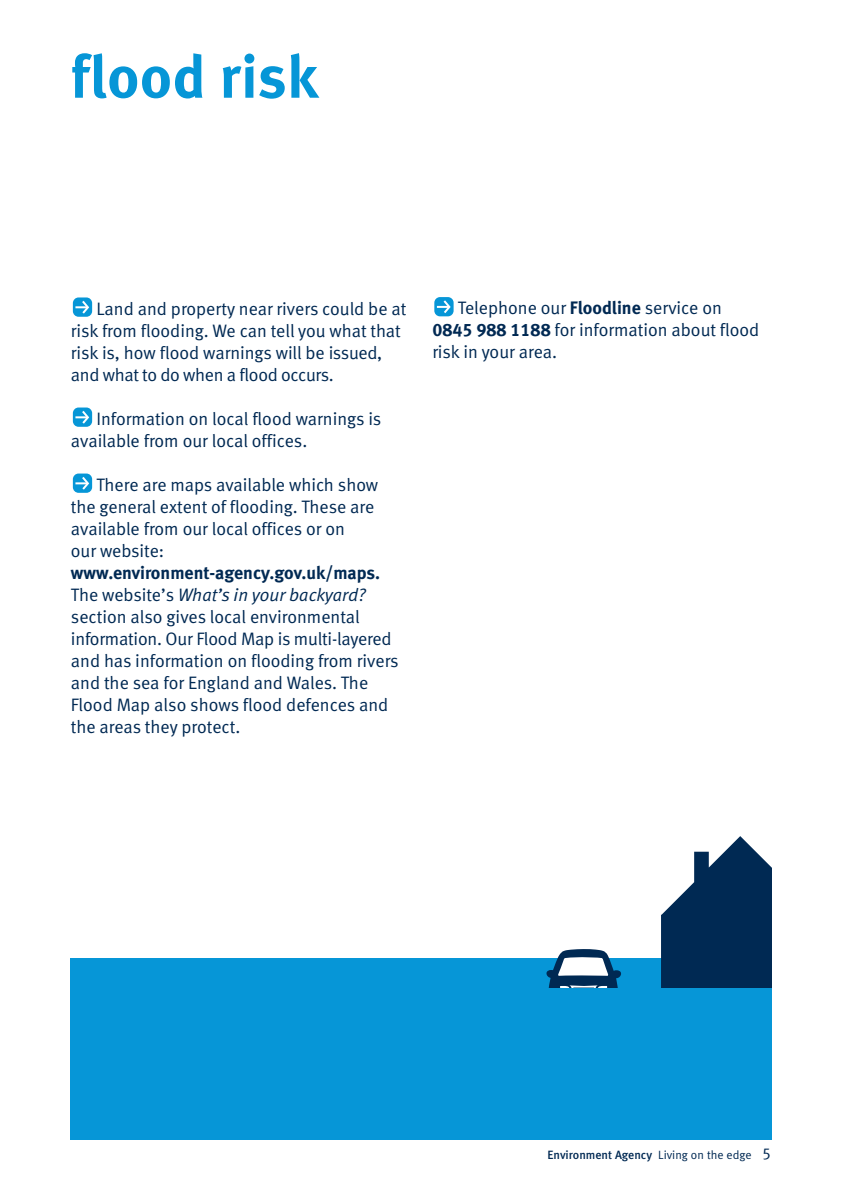
<style>
.page{position:relative;width:842px;height:1191px;background:#fff}
.page>*{position:absolute;margin:0;border:0;box-sizing:border-box;transform-origin:0 0}
.t1{font:700 60px "EA Meta";letter-spacing:.01em;color:#0696d7}
.t2{font:18px/22px "EA Meta Normal";color:#002953}
.t3{font:700 18px "EA Meta";color:#002953}
.t4{font:500 12px "EA Meta";color:#002953}
.s1{font-style:italic}
.s2{font-family:"EA Meta";font-weight:700}
.s3{font-family:"EA Meta Normal";font-weight:400}
.s4{font-family:"EA Meta Normal";font-weight:400;font-size:16px}
</style>
<div class="page">
<div style="left:73px;top:473px;width:19px;height:20px;background:#0696d7;border-radius:6px"></div>
<svg style="left:75px;top:474px;width:16px;height:18px"></svg>
<div style="left:73px;top:407px;width:19px;height:20px;background:#0696d7;border-radius:6px"></div>
<svg style="left:75px;top:408px;width:16px;height:18px"></svg>
<div style="left:73px;top:297px;width:19px;height:20px;background:#0696d7;border-radius:6px"></div>
<svg style="left:75px;top:298px;width:16px;height:18px"></svg>
<svg style="left:434px;top:297px;width:20px;height:19px"></svg>
<svg style="left:437px;top:298px;width:15px;height:17px"></svg>
<div style="left:71px;top:958px;width:700px;height:171px;background:#0696d7"></div>
<svg style="left:661px;top:836px;width:110px;height:152px"></svg>
<svg style="left:548px;top:949px;width:73px;height:39px"></svg>
<div style="left:612px;top:971px;width:8px;height:6px;background:#002953;border-radius:50%"></div>
<div style="left:611px;top:970px;width:10px;height:8px;border:2px solid #002953;border-radius:50%"></div>
<div style="left:547px;top:971px;width:8px;height:6px;background:#002953;border-radius:50%"></div>
<div style="left:546px;top:970px;width:10px;height:8px;border:2px solid #002953;border-radius:50%"></div>
<hr style="left:573px;top:987px;width:22px;height:3px;background:#002953">
<div style="left:71px;top:988px;width:700px;height:152px;background:#0696d7"></div>
<h1 class="t1" style="left:71px;top:56px;width:249px">flood risk</h1>
<p class="t2" style="left:71px;top:299px;width:337px;text-indent:26px">Land and property near rivers could be at risk from flooding. We can tell you what that risk is, how flood warnings will be issued, and what to do when a flood occurs.</p>
<p class="t2" style="left:71px;top:409px;width:312px;text-indent:26px">Information on local flood warnings is available from our local offices.</p>
<p class="t2" style="left:71px;top:475px;width:309px;text-indent:26px">There are maps available which show the general extent of flooding. These are available from our local offices or on<br>our website:</p>
<p class="t3" style="left:71px;top:566px;width:311px">www.environment-agency.gov.uk/maps.</p>
<p class="t2" style="left:71px;top:585px;width:329px">The website’s <span class="s1">What’s in your backyard? </span>section also gives local environmental information. Our Flood Map is multi-layered and has information on flooding from rivers and the sea for England and Wales. The Flood Map also shows flood defences and the areas they protect.</p>
<p class="t2" style="left:432px;top:299px;width:328px;text-indent:26px">Telephone our <span class="s2">Floodline</span> service on<br><span class="s2">0845 988 1188</span> for information about flood risk in your area.</p>
<p class="t4" style="left:548px;top:1151px;width:225px">Environment Agency <span class="s3">Living on the edge</span> <span class="s4">5</span></p>
</div>
